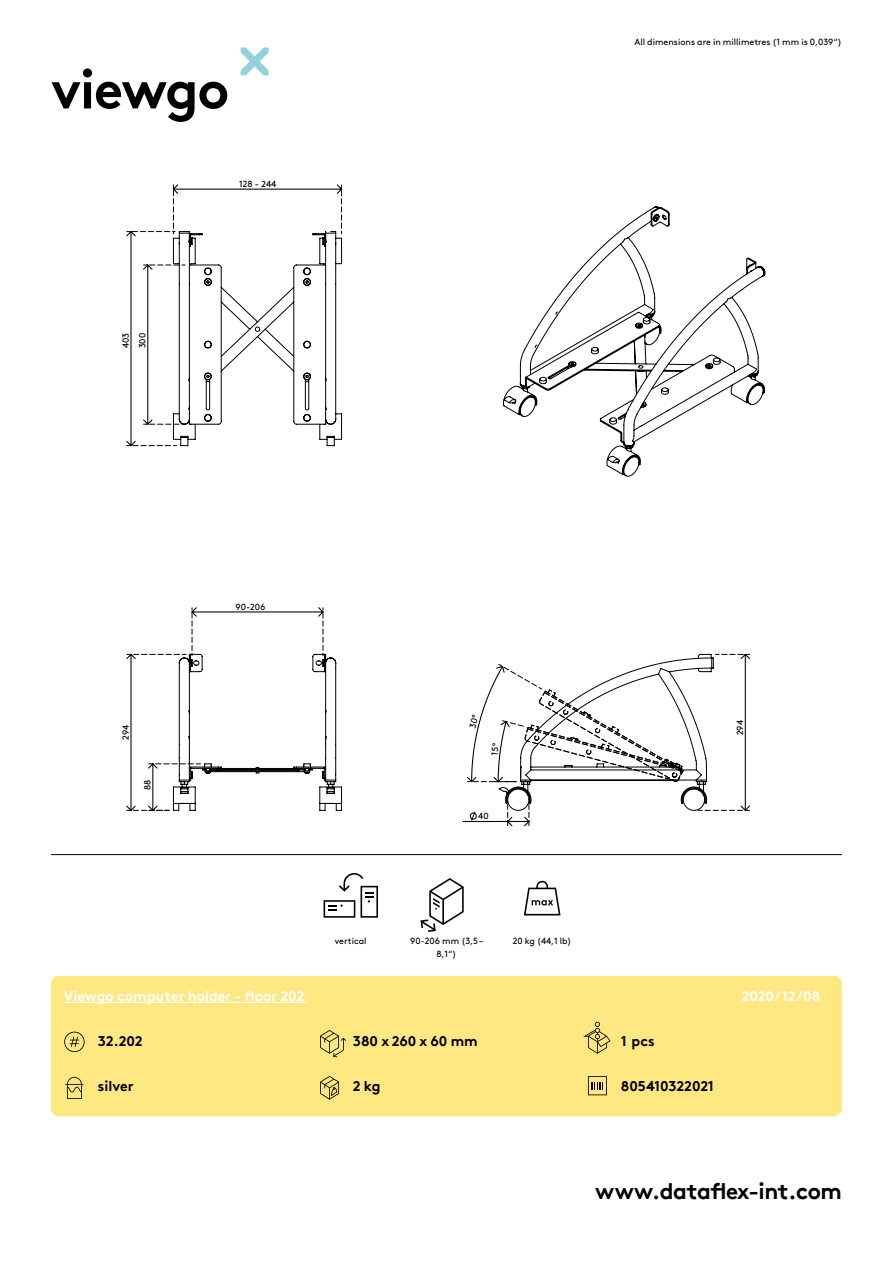
<style>
.page{position:relative;width:893px;height:1263px;background:#fff}
.page>*{position:absolute;margin:0;border:0;box-sizing:border-box;transform-origin:0 0}
.hoofdstuk{font:700 54px "Brown Pro TT";letter-spacing:-.02em;color:#000}
.t1{font:700 22.5px "Brown Pro TT";letter-spacing:-.02em;color:#000}
.specificaties{font:700 14.25px "Brown Pro TT";color:#000}
.body{font:700 14.25px "Brown Pro TT";color:#fff}
.onderschrift{font:9px/12.8px "Brown";color:#000;text-align:center}
.t2{font:9px "Brown Pro TT Regular Alt";color:#000}
</style>
<div class="page">
<svg style="left:241px;top:47px;width:28px;height:28px"></svg>
<hr style="left:51px;top:854px;width:791px;height:1px;background:#000">
<svg style="left:324px;top:873px;width:54px;height:45px"></svg>
<svg style="left:421px;top:878px;width:43px;height:54px"></svg>
<svg style="left:524px;top:881px;width:37px;height:34px"></svg>
<div style="left:51px;top:976px;width:791px;height:140px;background:#ffe782"></div>
<svg style="left:126px;top:184px;width:217px;height:627px"></svg>
<svg style="left:503px;top:206px;width:263px;height:271px"></svg>
<svg style="left:64px;top:1032px;width:21px;height:20px"></svg>
<svg style="left:65px;top:1077px;width:18px;height:22px"></svg>
<svg style="left:320px;top:1030px;width:26px;height:27px"></svg>
<svg style="left:583px;top:1022px;width:27px;height:32px"></svg>
<svg style="left:320px;top:1076px;width:19px;height:24px"></svg>
<svg style="left:588px;top:1076px;width:19px;height:19px"></svg>
<hr style="left:64px;top:1002px;width:243px;height:1px;background:#fff">
<svg style="left:462px;top:653px;width:288px;height:174px"></svg>
<p class="hoofdstuk" style="left:51px;top:46px;width:180px">viewgo</p>
<p class="t2" style="left:239px;top:177px;width:39px">128 - 244</p>
<p class="t2" style="left:119px;top:348px;width:17px;rotate:-90deg">403</p>
<p class="t2" style="left:136px;top:348px;width:17px;rotate:-90deg">300</p>
<p class="onderschrift" style="left:634px;top:34px;width:209px">All dimensions are in millimetres (1 mm is 0,039“)</p>
<p class="t2" style="left:119px;top:740px;width:16px;rotate:-90deg">294</p>
<p class="t2" style="left:141px;top:790px;width:12px;rotate:-90deg">88</p>
<p class="t2" style="left:236px;top:600px;width:31px">90-206</p>
<p class="t2" style="left:478px;top:809px;width:12px">40</p>
<p class="onderschrift" style="left:335px;top:934px;width:33px">vertical</p>
<p class="onderschrift" style="left:410px;top:934px;width:75px">90-206 mm (3,5 –<br>8,1“)</p>
<p class="onderschrift" style="left:513px;top:934px;width:60px">20 kg (44,1 lb)</p>
<p class="t2" style="left:733px;top:735px;width:16px;rotate:-90deg">294</p>
<p class="body" style="left:64px;top:985px;width:242px">Viewgo computer holder - floor 202</p>
<p class="body" style="left:742px;top:985px;width:80px">2020/12/08</p>
<p class="specificaties" style="left:98px;top:1029px;width:46px">32.202</p>
<p class="specificaties" style="left:98px;top:1074px;width:37px">silver</p>
<p class="specificaties" style="left:353px;top:1029px;width:126px">380 x 260 x 60 mm</p>
<p class="specificaties" style="left:621px;top:1029px;width:35px">1 pcs</p>
<p class="specificaties" style="left:353px;top:1074px;width:29px">2 kg</p>
<p class="specificaties" style="left:621px;top:1074px;width:95px">805410322021</p>
<h2 class="t1" style="left:595px;top:1173px;width:248px">www.dataflex-int.com</h2>
</div>
